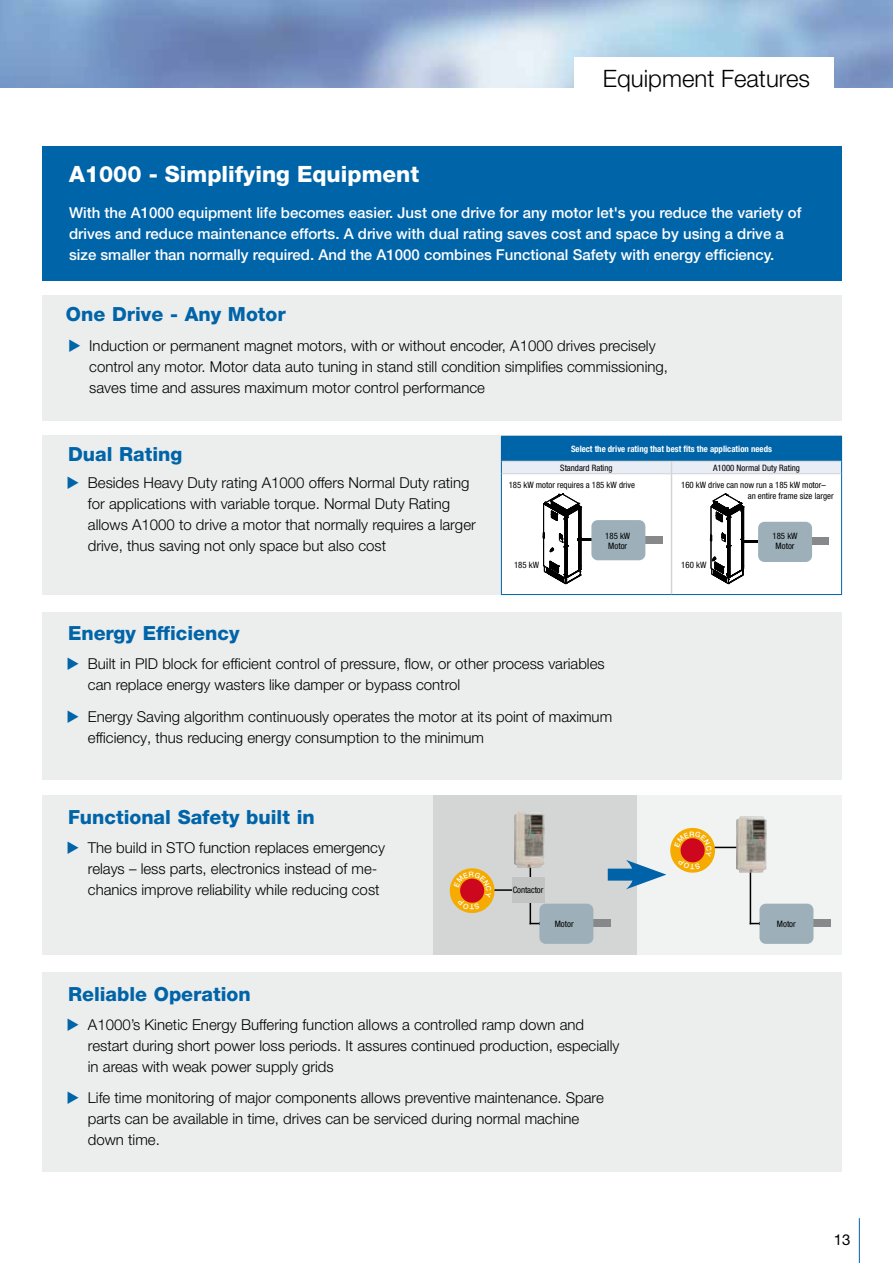
<style>
.page{position:relative;width:893px;height:1263px;background:#fff}
.page>*{position:absolute;margin:0;border:0;box-sizing:border-box;transform-origin:0 0}
.t1{font:300 24px "Helvetica Neue LT Pro";color:#000}
.t2{font:800 22.5px "Helvetica Neue LT Pro";color:#fff}
.t3{font:800 19.5px "Helvetica Neue LT Pro";color:#0064a8}
.t4{font:300 15px/21px "Helvetica Neue LT Pro";color:#000}
.t5{font:500 15px/21px "Helvetica Neue LT Pro";color:#fff}
.t6{font:15px "Helvetica Neue LT Pro";color:#000}
.t7{font:condensed 8.85px/10.4px "Helvetica Neue LT Pro";color:#000;text-align:center}
.t8{font:700 condensed 8.85px "Helvetica Neue LT Pro";color:#fff}
.t9{font:500 7.35px "Helvetica Neue LT Pro";color:#fff}
</style>
<div class="page">
<div style="left:43px;top:436px;width:799px;height:159px;background:#eceded"></div>
<div style="left:501px;top:475px;width:341px;height:119px;background:#fff"></div>
<img style="left:0;top:0;width:893px;height:87px">
<hr style="left:566px;top:538px;width:25px;height:3px;background:#000">
<div style="left:636px;top:536px;width:26px;height:7px;background:#87888a"></div>
<div style="left:591px;top:520px;width:54px;height:40px;background:#9db0ba;border-radius:6px"></div>
<hr style="left:732px;top:540px;width:26px;height:3px;background:#000">
<div style="left:802px;top:538px;width:27px;height:7px;background:#87888a"></div>
<div style="left:758px;top:522px;width:54px;height:40px;background:#9db0ba;border-radius:6px"></div>
<svg style="left:709px;top:493px;width:36px;height:92px"></svg>
<svg style="left:542px;top:493px;width:40px;height:92px"></svg>
<hr style="left:859px;top:1218px;width:1px;height:45px;background:#0064a8">
<div style="left:43px;top:795px;width:799px;height:159px;background:#eceded"></div>
<div style="left:433px;top:795px;width:204px;height:159px;background:#d4d5d5"></div>
<svg style="left:718px;top:816px;width:113px;height:128px"></svg>
<div style="left:43px;top:146px;width:799px;height:135px;background:#0064a8"></div>
<div style="left:43px;top:296px;width:799px;height:125px;background:#eceded"></div>
<div style="left:43px;top:612px;width:799px;height:167px;background:#eceded"></div>
<div style="left:43px;top:972px;width:799px;height:200px;background:#eceded"></div>
<div style="left:501px;top:436px;width:341px;height:25px;background:#0064a8"></div>
<div style="left:501px;top:461px;width:170px;height:13px;background:#e9edf6"></div>
<div style="left:671px;top:461px;width:171px;height:13px;background:#e9edf6"></div>
<hr style="left:502px;top:461px;width:169px;height:1px;background:#d4d4d4">
<hr style="left:671px;top:461px;width:170px;height:1px;background:#d4d4d4">
<hr style="left:501px;top:474px;width:1px;height:120px;background:#0064a8">
<hr style="left:671px;top:474px;width:1px;height:120px;background:#d4d4d4">
<hr style="left:841px;top:474px;width:1px;height:120px;background:#0064a8">
<hr style="left:501px;top:594px;width:170px;height:1px;background:#0064a8">
<hr style="left:671px;top:594px;width:171px;height:1px;background:#0064a8">
<hr style="left:502px;top:473px;width:169px;height:1px;background:#d4d4d4">
<hr style="left:671px;top:473px;width:170px;height:1px;background:#d4d4d4">
<svg style="left:501px;top:461px;width:1px;height:13px"></svg>
<svg style="left:841px;top:461px;width:1px;height:13px"></svg>
<hr style="left:750px;top:872px;width:1px;height:51px;background:#000">
<hr style="left:481px;top:889px;width:45px;height:2px;background:#000">
<hr style="left:696px;top:847px;width:46px;height:1px;background:#000">
<svg style="left:530px;top:903px;width:25px;height:21px"></svg>
<div style="left:584px;top:919px;width:26px;height:8px;background:#87888a"></div>
<div style="left:539px;top:904px;width:54px;height:40px;background:#9db0ba;border-radius:6px"></div>
<svg style="left:750px;top:922px;width:9px;height:2px"></svg>
<div style="left:804px;top:919px;width:26px;height:8px;background:#87888a"></div>
<div style="left:759px;top:904px;width:54px;height:40px;background:#9db0ba;border-radius:6px"></div>
<img style="left:514px;top:812px;width:12px;height:42px">
<div style="left:512px;top:877px;width:33px;height:26px;background:#c2c3c3"></div>
<img style="left:736px;top:816px;width:7px;height:47px">
<div style="left:608px;top:869px;width:35px;height:12px;background:#0062a8"></div>
<div style="left:574px;top:57px;width:259px;height:32px;background:#fff"></div>
<svg style="left:626px;top:827px;width:92px;height:62px"></svg>
<svg style="left:449px;top:868px;width:49px;height:46px"></svg>
<h1 class="t1" style="left:603px;top:64px;width:209px">Equipment Features</h1>
<h2 class="t2" style="left:69px;top:161px;width:352px">A1000 - Simplifying Equipment</h2>
<p class="t5" style="left:69px;top:202px;width:734px">With the A1000 equipment life becomes easier. Just one drive for any motor let's you reduce the variety of drives and reduce maintenance efforts. A drive with dual rating saves cost and space by using a drive a size smaller than normally required. And the A1000 combines Functional Safety with energy efficiency.</p>
<h3 class="t3" style="left:66px;top:302px;width:221px">One Drive - Any Motor</h3>
<p class="t4" style="left:89px;top:335px;width:580px">Induction or permanent magnet motors, with or without encoder, A1000 drives precisely control any motor. Motor data auto tuning in stand still condition simplifies commissioning, saves time and assures maximum motor control performance</p>
<h3 class="t3" style="left:68px;top:442px;width:116px">Dual Rating</h3>
<p class="t4" style="left:88px;top:471px;width:389px">Besides Heavy Duty rating A1000 offers Normal Duty rating for applications with variable torque. Normal Duty Rating allows A1000 to drive a motor that normally requires a larger drive, thus saving not only space but also cost</p>
<h3 class="t3" style="left:68px;top:622px;width:173px">Energy Efficiency</h3>
<p class="t8" style="left:571px;top:443px;width:202px">Select the drive rating that best fits the application needs</p>
<p class="t7" style="left:560px;top:462px;width:54px">Standard Rating</p>
<p class="t7" style="left:713px;top:462px;width:88px">A1000 Normal Duty Rating</p>
<p class="t7" style="left:509px;top:479px;width:128px">185 kW motor requires a 185 kW drive</p>
<p class="t7" style="left:748px;top:479px;width:87px;line-height:11.7px;text-align:left;text-indent:-67px">160 kW drive can now run a 185 kW motor– an entire frame size larger</p>
<p class="t7" style="left:514px;top:559px;width:27px">185 kW</p>
<p class="t7" style="left:605px;top:530px;width:27px">185 kW<br>Motor</p>
<p class="t7" style="left:681px;top:560px;width:27px">160 kW</p>
<p class="t7" style="left:772px;top:531px;width:27px">185 kW<br>Motor</p>
<p class="t4" style="left:88px;top:653px;width:518px">Built in PID block for efficient control of pressure, flow, or other process variables can replace energy wasters like damper or bypass control</p>
<p class="t4" style="left:88px;top:705px;width:526px">Energy Saving algorithm continuously operates the motor at its point of maximum efficiency, thus reducing energy consumption to the minimum</p>
<h3 class="t3" style="left:68px;top:806px;width:248px">Functional Safety built in</h3>
<p class="t4" style="left:88px;top:837px;width:299px">The build in STO function replaces emergency relays – less parts, electronics instead of me&shy;chanics improve reliability while reducing cost</p>
<h3 class="t3" style="left:68px;top:982px;width:184px">Reliable Operation</h3>
<p class="t9" style="left:474px;top:911px;width:6px;rotate:180deg">t</p>
<p class="t7" style="left:513px;top:884px;width:32px">Contactor</p>
<p class="t9" style="left:694px;top:871px;width:6px;rotate:180deg">t</p>
<p class="t7" style="left:555px;top:918px;width:20px">Motor</p>
<p class="t7" style="left:777px;top:918px;width:20px">Motor</p>
<p class="t4" style="left:88px;top:1013px;width:533px">A1000’s Kinetic Energy Buffering function allows a controlled ramp down and restart during short power loss periods. It assures continued production, especially in areas with weak power supply grids</p>
<p class="t4" style="left:88px;top:1087px;width:517px">Life time monitoring of major components allows preventive maintenance. Spare parts can be available in time, drives can be serviced during normal machine down time.</p>
<p class="t6" style="left:834px;top:1230px;width:18px">13</p>
</div>
